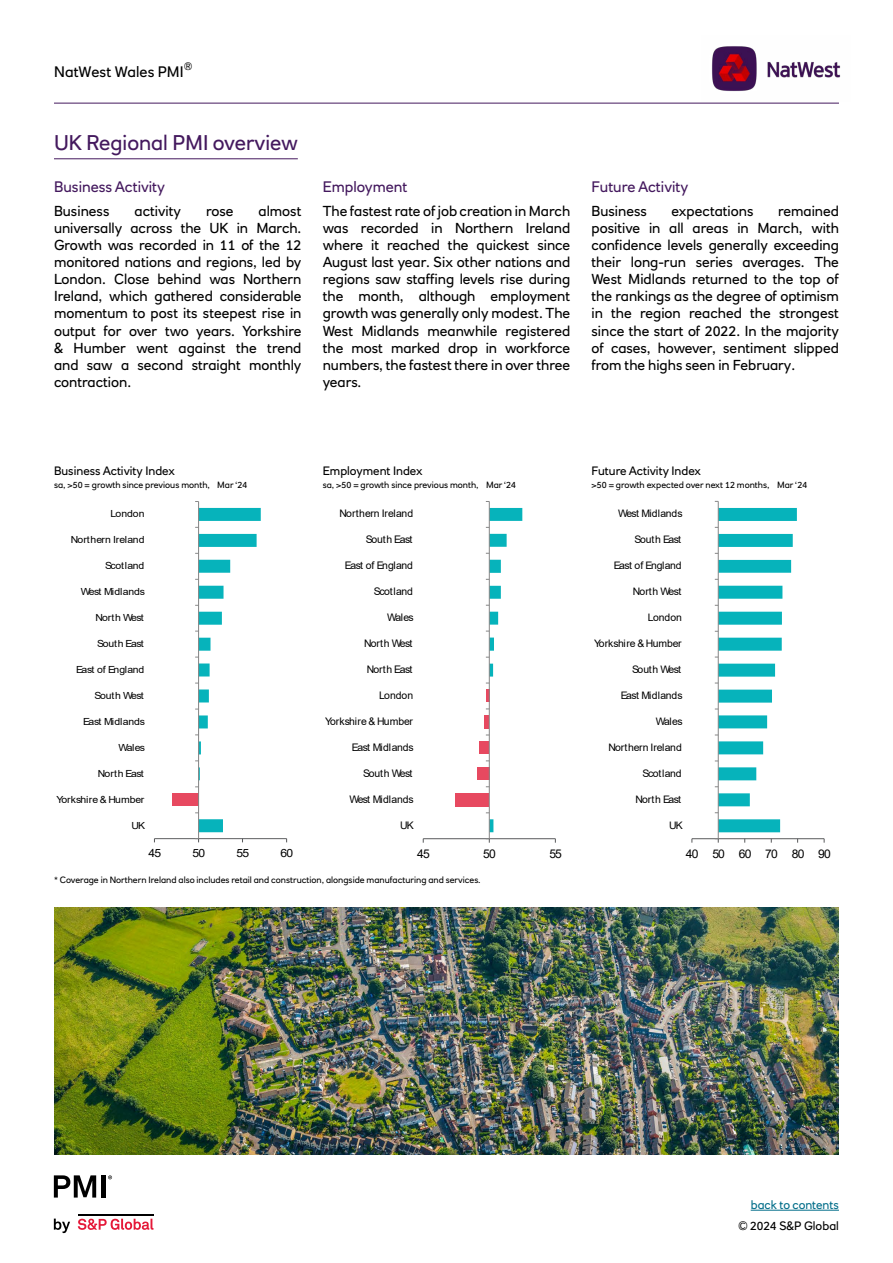
<style>
.page{position:relative;width:893px;height:1263px;background:#fff}
.page>*{position:absolute;margin:0;border:0;box-sizing:border-box;transform-origin:0 0}
.Section_header{font:21px "RN House Sans";color:#44195e}
.Body_copy_intro{font:15px "RN House Sans";color:#44195e}
.t1{font:15px "RN House Sans";letter-spacing:.005em;color:#000}
.Body_copy_2{font:14.25px/17.1px "RN House Sans";color:#000;text-align:justify}
.t2{font:12px "RN House Sans";color:#000}
.t3{font:12px "RN House Sans";color:#006d89}
.t4{font:12px "Arial";color:#000}
.t5{font:11.85px "Arial";letter-spacing:-.065em;color:#000}
.t6{font:11.25px "Arial";letter-spacing:-.065em;color:#000;scale:1.07 1}
.t7{font:10.5px "Arial";letter-spacing:-.02em;color:#000}
.t8{font:10.5px "Arial";letter-spacing:-.04em;color:#000}
.t9{font:10.5px "Arial";letter-spacing:-.055em;color:#000}
.t10{font:10.5px "RN House Sans";color:#000}
.t11{font:10.35px "Arial";letter-spacing:-.02em;color:#000}
.t12{font:10.35px "Arial";letter-spacing:-.04em;color:#000}
.t13{font:10.35px "Arial";letter-spacing:-.055em;color:#000}
.t14{font:9.75px "Arial";letter-spacing:-.02em;color:#000;scale:1.07 1}
.t15{font:9.75px "Arial";letter-spacing:-.04em;color:#000;scale:1.07 1}
.t16{font:9.75px "Arial";letter-spacing:-.055em;color:#000;scale:1.07 1}
.t17{font:9px "RN House Sans";color:#000}
</style>
<div class="page">
<hr style="left:54px;top:103px;width:785px;height:1px;background:#44195e">
<svg style="left:54px;top:1218px;width:16px;height:15px"></svg>
<svg style="left:78px;top:1218px;width:75px;height:12px"></svg>
<hr style="left:78px;top:1213px;width:75px;height:2px;background:#000">
<svg style="left:54px;top:1175px;width:42px;height:22px"></svg>
<div style="left:101px;top:1175px;width:5px;height:22px;background:#000"></div>
<svg style="left:108px;top:1175px;width:4px;height:4px"></svg>
<hr style="left:751px;top:1210px;width:88px;height:1px;background:#006d89">
<img style="left:712px;top:46px;width:129px;height:46px">
<hr style="left:54px;top:159px;width:244px;height:1px;background:#44195e">
<div style="left:172px;top:793px;width:27px;height:13px;background:#e74960"></div>
<hr style="left:154px;top:838px;width:133px;height:1px;background:#58595b">
<hr style="left:198px;top:501px;width:1px;height:338px;background:#868686">
<svg style="left:195px;top:508px;width:66px;height:324px"></svg>
<img style="left:54px;top:908px;width:785px;height:246px">
<div style="left:456px;top:793px;width:33px;height:13px;background:#e74960"></div>
<div style="left:477px;top:767px;width:12px;height:13px;background:#e74960"></div>
<div style="left:479px;top:741px;width:10px;height:13px;background:#e74960"></div>
<div style="left:484px;top:715px;width:5px;height:13px;background:#e74960"></div>
<hr style="left:423px;top:838px;width:132px;height:1px;background:#58595b">
<hr style="left:489px;top:501px;width:1px;height:338px;background:#868686">
<svg style="left:486px;top:838px;width:4px;height:5px"></svg>
<svg style="left:486px;top:508px;width:36px;height:324px"></svg>
<hr style="left:692px;top:838px;width:132px;height:1px;background:#58595b">
<hr style="left:718px;top:501px;width:1px;height:338px;background:#868686">
<svg style="left:715px;top:838px;width:4px;height:5px"></svg>
<svg style="left:715px;top:508px;width:82px;height:324px"></svg>
<p class="t10" style="left:184px;top:59px;width:10px">®</p>
<p class="t1" style="left:54px;top:63px;width:131px">NatWest Wales PMI</p>
<h2 class="Section_header" style="left:54px;top:130px;width:245px">UK Regional PMI overview</h2>
<p class="Body_copy_intro" style="left:54px;top:178px;width:113px">Business Activity</p>
<p class="Body_copy_2" style="left:54px;top:202px;width:57px">Business</p>
<p class="Body_copy_2" style="left:135px;top:202px;width:48px">activity</p>
<p class="Body_copy_2" style="left:206px;top:202px;width:29px">rose</p>
<p class="Body_copy_2" style="left:54px;top:202px;width:249px;text-indent:205px">almost universally across the UK in March.<br>Growth was recorded in 11 of the 12 monitored nations and regions, led by London. Close behind was Northern Ireland, which gathered considerable momentum to post its steepest rise in output for over two years. Yorkshire &amp; Humber went against the trend and saw a second straight monthly contraction.</p>
<p class="Body_copy_intro" style="left:323px;top:178px;width:86px">Employment</p>
<p class="Body_copy_2" style="left:323px;top:202px;width:249px">The fastest rate of job creation in March was recorded in Northern Ireland where it reached the quickest since August last year. Six other nations and regions saw staffing levels rise during the month, although employment growth was generally only modest. The West Midlands meanwhile registered the most marked drop in workforce numbers, the fastest there in over three years.</p>
<p class="Body_copy_intro" style="left:591px;top:178px;width:98px">Future Activity</p>
<p class="Body_copy_2" style="left:591px;top:202px;width:57px">Business</p>
<p class="Body_copy_2" style="left:672px;top:202px;width:83px">expectations</p>
<p class="Body_copy_2" style="left:591px;top:202px;width:249px;text-indent:187px">remained positive in all areas in March, with confidence levels generally exceeding their long-run series averages. The West Midlands returned to the top of the rankings as the degree of optimism in the region reached the strongest since the start of 2022. In the majority of cases, however, sentiment slipped from the highs seen in February.</p>
<p class="t2" style="left:54px;top:463px;width:122px">Business Activity Index</p>
<p class="t17" style="left:54px;top:479px;width:195px">sa, &gt;50 = growth since previous month, Mar ‘24</p>
<p class="t2" style="left:323px;top:463px;width:101px">Employment Index</p>
<p class="t17" style="left:323px;top:479px;width:195px">sa, &gt;50 = growth since previous month, Mar ‘24</p>
<p class="t2" style="left:591px;top:463px;width:111px">Future Activity Index</p>
<p class="t17" style="left:591px;top:479px;width:217px">&gt;50 = growth expected over next 12 months, Mar ‘24</p>
<p class="t14" style="left:111px;top:507px;width:33px">London</p>
<p class="t7" style="left:340px;top:506px;width:75px">Northern Ireland</p>
<p class="t11" style="left:618px;top:507px;width:66px">West Midlands</p>
<p class="t14" style="left:71px;top:533px;width:70px">Northern Ireland</p>
<p class="t8" style="left:366px;top:532px;width:48px">South East</p>
<p class="t12" style="left:634px;top:532px;width:48px">South East</p>
<p class="t14" style="left:105px;top:559px;width:38px">Scotland</p>
<p class="t8" style="left:345px;top:558px;width:70px">East of England</p>
<p class="t12" style="left:614px;top:558px;width:70px">East of England</p>
<p class="t14" style="left:81px;top:585px;width:62px">West Midlands</p>
<p class="t7" style="left:374px;top:584px;width:41px">Scotland</p>
<p class="t13" style="left:633px;top:584px;width:50px">North West</p>
<p class="t16" style="left:95px;top:611px;width:47px">North West</p>
<p class="t7" style="left:387px;top:610px;width:28px">Wales</p>
<p class="t11" style="left:648px;top:610px;width:35px">London</p>
<p class="t15" style="left:97px;top:637px;width:45px">South East</p>
<p class="t9" style="left:364px;top:636px;width:50px">North West</p>
<p class="t11" style="left:594px;top:636px;width:89px">Yorkshire &amp; Humber</p>
<p class="t15" style="left:76px;top:663px;width:65px">East of England</p>
<p class="t8" style="left:367px;top:662px;width:47px">North East</p>
<p class="t13" style="left:632px;top:662px;width:51px">South West</p>
<p class="t16" style="left:95px;top:689px;width:47px">South West</p>
<p class="t7" style="left:379px;top:688px;width:35px">London</p>
<p class="t11" style="left:621px;top:688px;width:63px">East Midlands</p>
<p class="t14" style="left:83px;top:715px;width:59px">East Midlands</p>
<p class="t7" style="left:325px;top:714px;width:89px">Yorkshire &amp; Humber</p>
<p class="t11" style="left:656px;top:714px;width:28px">Wales</p>
<p class="t14" style="left:118px;top:740px;width:27px">Wales</p>
<p class="t7" style="left:352px;top:740px;width:63px">East Midlands</p>
<p class="t11" style="left:608px;top:740px;width:75px">Northern Ireland</p>
<p class="t15" style="left:98px;top:766px;width:44px">North East</p>
<p class="t9" style="left:363px;top:766px;width:51px">South West</p>
<p class="t11" style="left:642px;top:766px;width:41px">Scotland</p>
<p class="t14" style="left:56px;top:792px;width:83px">Yorkshire &amp; Humber</p>
<p class="t7" style="left:349px;top:792px;width:66px">West Midlands</p>
<p class="t12" style="left:635px;top:792px;width:47px">North East</p>
<p class="t14" style="left:132px;top:818px;width:14px">UK</p>
<p class="t7" style="left:400px;top:818px;width:15px">UK</p>
<p class="t11" style="left:669px;top:818px;width:15px">UK</p>
<p class="t6" style="left:149px;top:845px;width:13px">45</p>
<p class="t6" style="left:193px;top:845px;width:13px">50</p>
<p class="t6" style="left:237px;top:845px;width:13px">55</p>
<p class="t6" style="left:281px;top:845px;width:13px">60</p>
<p class="t4" style="left:417px;top:846px;width:14px">45</p>
<p class="t4" style="left:483px;top:846px;width:14px">50</p>
<p class="t4" style="left:549px;top:846px;width:14px">55</p>
<p class="t5" style="left:686px;top:846px;width:146px">40 50 60 70 80 90</p>
<p class="t17" style="left:54px;top:875px;width:428px">* Coverage in Northern Ireland also includes retail and construction, alongside manufacturing and services.</p>
<p class="t3" style="left:751px;top:1197px;width:90px">back to contents</p>
<p class="t2" style="left:739px;top:1218px;width:102px">© 2024 S&amp;P Global</p>
</div>
